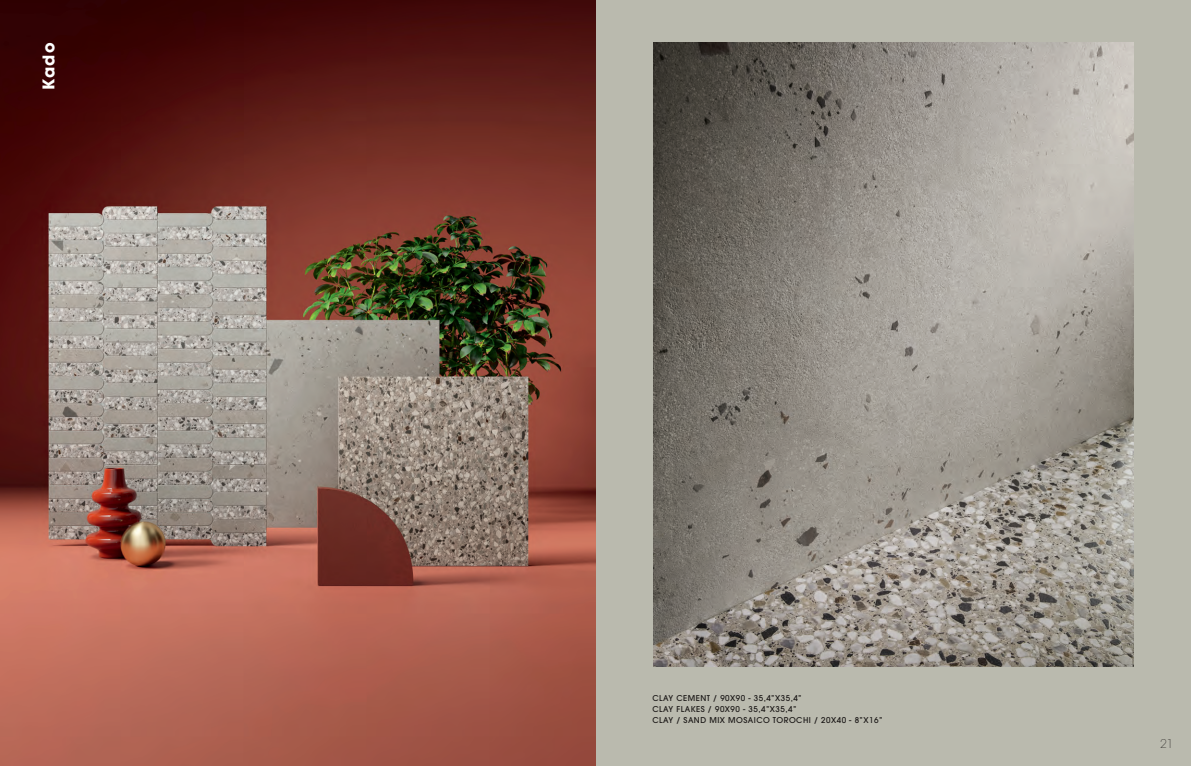
<style>
.page{position:relative;width:1191px;height:766px;background:#fff}
.page>*{position:absolute;margin:0;border:0;box-sizing:border-box;transform-origin:0 0}
.t1{font:700 16px "ITC Avant Garde Pro";color:#fff}
.t2{font:200 12px "ITC Avant Garde Pro";color:#231f20}
.t3{font:500 8px/11px "Avant Garde";letter-spacing:.06em;color:#231f20}
</style>
<div class="page">
<div style="left:595px;top:0;width:596px;height:765px;background:#babaae"></div>
<img style="left:653px;top:43px;width:480px;height:623px">
<img style="left:0;top:0;width:595px;height:765px">
<p class="t1" style="left:38px;top:90px;width:49px;rotate:-90deg">Kado</p>
<p class="t3" style="left:652px;top:692px;width:231px">CLAY CEMENT / 90X90 - 35,4”X35,4”<br>CLAY FLAKES / 90X90 - 35,4”X35,4”<br>CLAY / SAND MIX MOSAICO TOROCHI / 20X40 - 8”X16”</p>
<h2 class="t2" style="left:1160px;top:736px;width:15px">21</h2>
</div>
